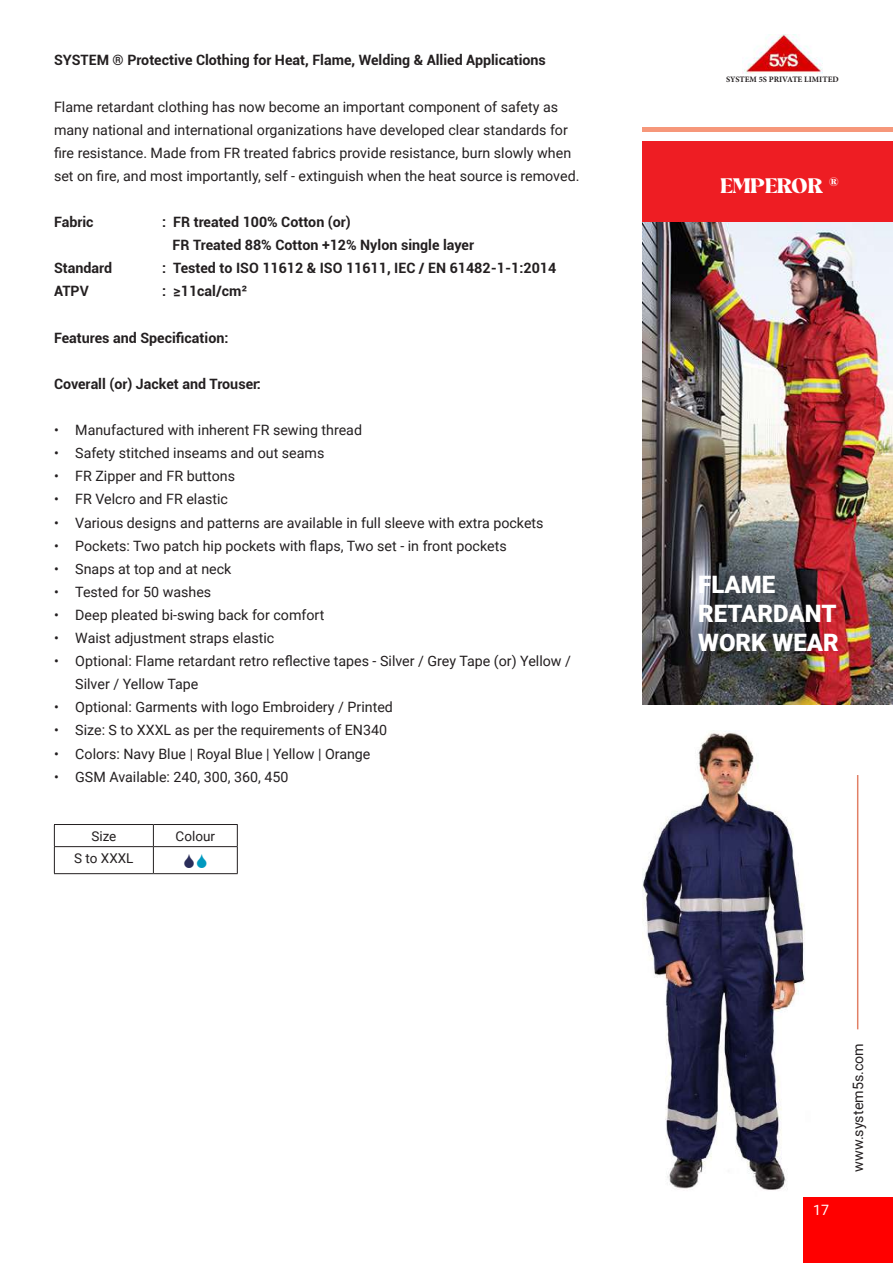
<style>
.page{position:relative;width:893px;height:1263px;background:#fff}
.page>*{position:absolute;margin:0;border:0;box-sizing:border-box;transform-origin:0 0}
.t1{font:900 24px/28.8px "Roboto";color:#fff}
.t2{font:21px "Aicho";color:#fff}
.t3{font:14.25px/23.1px "Roboto";color:#231f20}
.t4{font:700 14.25px/23.1px "Roboto";color:#231f20}
.t5{font:14.25px "Roboto";color:#fff}
.t6{font:13.5px "Roboto";color:#231f20}
.t7{font:700 8.25px "Minion Pro";color:#231f20}
</style>
<div class="page">
<div style="left:803px;top:1197px;width:90px;height:66px;background:#f00"></div>
<img style="left:742px;top:35px;width:81px;height:39px">
<hr style="left:857px;top:775px;width:1px;height:254px;background:#e18066">
<hr style="left:54px;top:824px;width:99px;height:1px;background:#231f20">
<hr style="left:153px;top:824px;width:85px;height:1px;background:#231f20">
<hr style="left:54px;top:846px;width:99px;height:1px;background:#231f20">
<svg style="left:54px;top:825px;width:1px;height:48px"></svg>
<hr style="left:153px;top:846px;width:85px;height:1px;background:#231f20">
<svg style="left:153px;top:825px;width:1px;height:48px"></svg>
<svg style="left:237px;top:825px;width:1px;height:48px"></svg>
<hr style="left:54px;top:873px;width:99px;height:1px;background:#231f20">
<hr style="left:153px;top:873px;width:85px;height:1px;background:#231f20">
<img style="left:643px;top:222px;width:250px;height:482px">
<div style="left:643px;top:141px;width:250px;height:81px;background:#ee1d23"></div>
<hr style="left:643px;top:128px;width:250px;height:4px;background:#f6977a">
<img style="left:643px;top:731px;width:162px;height:459px">
<p class="t4" style="left:54px;top:48px;width:493px">SYSTEM ® Protective Clothing for Heat, Flame, Welding &amp; Allied Applications</p>
<p class="t3" style="left:54px;top:95px;width:527px">Flame retardant clothing has now become an important component of safety as many national and international organizations have developed clear standards for fire resistance. Made from FR treated fabrics provide resistance, burn slowly when set on fire, and most importantly, self - extinguish when the heat source is removed.</p>
<p class="t4" style="left:54px;top:210px;width:41px">Fabric</p>
<p class="t4" style="left:173px;top:210px;width:303px;text-indent:-11px">: FR treated 100% Cotton (or)<br>FR Treated 88% Cotton +12% Nylon single layer</p>
<p class="t4" style="left:54px;top:256px;width:60px">Standard</p>
<p class="t4" style="left:162px;top:256px;width:396px">: Tested to ISO 11612 &amp; ISO 11611, IEC / EN 61482-1-1:2014</p>
<p class="t4" style="left:54px;top:279px;width:36px">ATPV</p>
<p class="t4" style="left:162px;top:279px;width:87px">: ≥11cal/cm²</p>
<p class="t4" style="left:54px;top:325px;width:176px">Features and Specification:</p>
<p class="t4" style="left:54px;top:372px;width:208px">Coverall (or) Jacket and Trouser:</p>
<p class="t3" style="left:54px;top:418px;width:310px">• Manufactured with inherent FR sewing thread</p>
<p class="t3" style="left:54px;top:441px;width:272px">• Safety stitched inseams and out seams</p>
<p class="t3" style="left:54px;top:464px;width:183px">• FR Zipper and FR buttons</p>
<p class="t3" style="left:54px;top:487px;width:176px">• FR Velcro and FR elastic</p>
<p class="t3" style="left:54px;top:510px;width:491px">• Various designs and patterns are available in full sleeve with extra pockets</p>
<p class="t3" style="left:54px;top:533px;width:454px">• Pockets: Two patch hip pockets with flaps, Two set - in front pockets</p>
<p class="t3" style="left:54px;top:557px;width:179px">• Snaps at top and at neck</p>
<p class="t3" style="left:54px;top:580px;width:159px">• Tested for 50 washes</p>
<p class="t3" style="left:54px;top:603px;width:272px">• Deep pleated bi-swing back for comfort</p>
<p class="t3" style="left:54px;top:626px;width:222px">• Waist adjustment straps elastic</p>
<p class="t3" style="left:75px;top:649px;width:497px;text-indent:-21px">• Optional: Flame retardant retro reflective tapes - Silver / Grey Tape (or) Yellow /<br>Silver / Yellow Tape</p>
<p class="t3" style="left:54px;top:695px;width:340px">• Optional: Garments with logo Embroidery / Printed</p>
<p class="t3" style="left:54px;top:718px;width:335px">• Size: S to XXXL as per the requirements of EN340</p>
<p class="t3" style="left:54px;top:741px;width:318px">• Colors: Navy Blue | Royal Blue | Yellow | Orange</p>
<p class="t3" style="left:54px;top:764px;width:236px">• GSM Available: 240, 300, 360, 450</p>
<p class="t6" style="left:91px;top:826px;width:27px">Size</p>
<p class="t6" style="left:176px;top:826px;width:41px">Colour</p>
<p class="t6" style="left:74px;top:848px;width:61px">S to XXXL</p>
<p class="t7" style="left:726px;top:73px;width:114px">SYSTEM 5S PRIVATE LIMITED</p>
<h2 class="t2" style="left:720px;top:174px;width:120px">EMPEROR <sup>®</sup></h2>
<h1 class="t1" style="left:698px;top:569px;width:142px">FLAME<br>RETARDANT<br>WORK WEAR</h1>
<p class="t5" style="left:813px;top:1200px;width:18px">17</p>
<p class="t3" style="left:846px;top:1171px;width:130px;rotate:-90deg">www.system5s.com</p>
</div>
